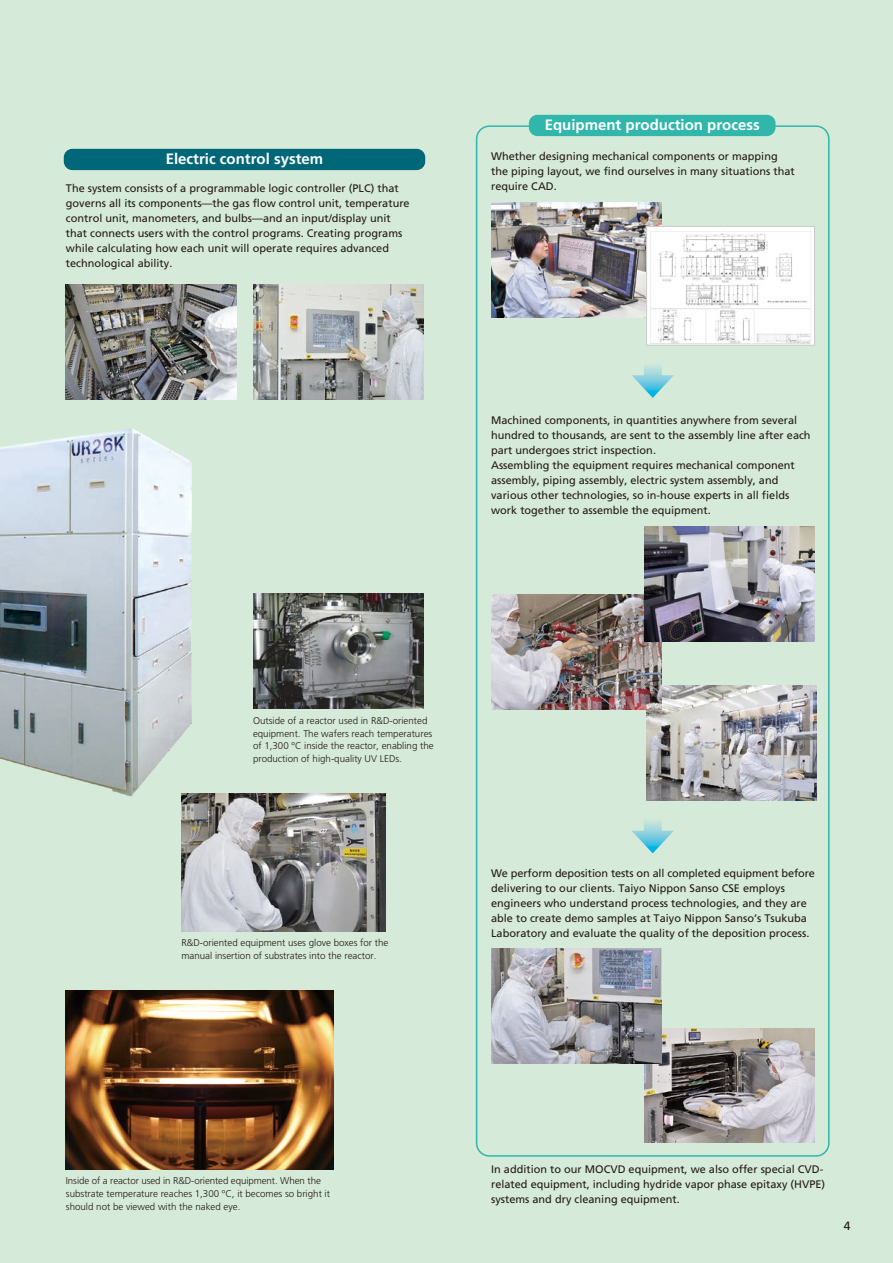
<style>
.page{position:relative;width:893px;height:1263px;background:#d5ead8}
.page>*{position:absolute;margin:0;border:0;box-sizing:border-box;transform-origin:0 0}
.t1{font:700 15px "Frutiger LT Std";color:#fff}
.t2{font:12px "Frutiger LT Std";color:#231916}
.t3{font:10.95px/15px "Frutiger LT Std";color:#231916}
.t4{font:300 9.75px/12.8px "Frutiger LT Std";color:#231916}
</style>
<div class="page">
<div style="left:476px;top:125px;width:354px;height:1032px;border:2px solid #30b6aa;border-radius:13px"></div>
<img style="left:644px;top:1028px;width:170px;height:115px">
<img style="left:491px;top:948px;width:170px;height:115px">
<img style="left:646px;top:686px;width:170px;height:115px">
<img style="left:253px;top:593px;width:170px;height:115px">
<img style="left:253px;top:285px;width:170px;height:115px">
<img style="left:66px;top:285px;width:170px;height:115px">
<div style="left:64px;top:149px;width:361px;height:21px;background:#006778;border-radius:9px"></div>
<div style="left:529px;top:115px;width:246px;height:21px;background:#30b6aa;border-radius:9px"></div>
<img style="left:66px;top:991px;width:268px;height:178px">
<img style="left:0;top:419px;width:211px;height:394px">
<img style="left:181px;top:794px;width:205px;height:138px">
<svg style="left:644px;top:818px;width:18px;height:13px"></svg>
<svg style="left:632px;top:831px;width:42px;height:22px"></svg>
<svg style="left:644px;top:362px;width:18px;height:13px"></svg>
<svg style="left:632px;top:375px;width:42px;height:23px"></svg>
<img style="left:491px;top:595px;width:170px;height:115px">
<img style="left:491px;top:203px;width:170px;height:115px">
<img style="left:644px;top:526px;width:170px;height:115px">
<svg style="left:646px;top:226px;width:169px;height:120px"></svg>
<h1 class="t1" style="left:166px;top:150px;width:159px">Electric control system</h1>
<p class="t3" style="left:66px;top:181px;width:345px">The system consists of a programmable logic controller (PLC) that governs all its components—the gas flow control unit, temperature control unit, manometers, and bulbs—and an input/display unit that connects users with the control programs. Creating programs while calculating how each unit will operate requires advanced technological ability.</p>
<h1 class="t1" style="left:545px;top:116px;width:216px">Equipment production process</h1>
<p class="t3" style="left:491px;top:149px;width:305px">Whether designing mechanical components or mapping the piping layout, we find ourselves in many situations that require CAD.</p>
<p class="t3" style="left:491px;top:412px;width:321px">Machined components, in quantities anywhere from several hundred to thousands, are sent to the assembly line after each part undergoes strict inspection.<br>Assembling the equipment requires mechanical component assembly, piping assembly, electric system assembly, and various other technologies, so in-house experts in all fields work together to assemble the equipment.</p>
<p class="t4" style="left:253px;top:714px;width:182px">Outside of a reactor used in R&amp;D-oriented equipment. The wafers reach temperatures of 1,300 ºC inside the reactor, enabling the production of high-quality UV LEDs.</p>
<p class="t4" style="left:181px;top:937px;width:208px">R&amp;D-oriented equipment uses glove boxes for the manual insertion of substrates into the reactor.</p>
<p class="t3" style="left:491px;top:865px;width:325px">We perform deposition tests on all completed equipment before delivering to our clients. Taiyo Nippon Sanso CSE employs engineers who understand process technologies, and they are able to create demo samples at Taiyo Nippon Sanso’s Tsukuba Laboratory and evaluate the quality of the deposition process.</p>
<p class="t4" style="left:66px;top:1175px;width:266px">Inside of a reactor used in R&amp;D-oriented equipment. When the substrate temperature reaches 1,300 ºC, it becomes so bright it should not be viewed with the naked eye.</p>
<p class="t3" style="left:491px;top:1162px;width:336px">In addition to our MOCVD equipment, we also offer special CVD&shy;related equipment, including hydride vapor phase epitaxy (HVPE) systems and dry cleaning equipment.</p>
<p class="t2" style="left:844px;top:1219px;width:8px">4</p>
</div>
